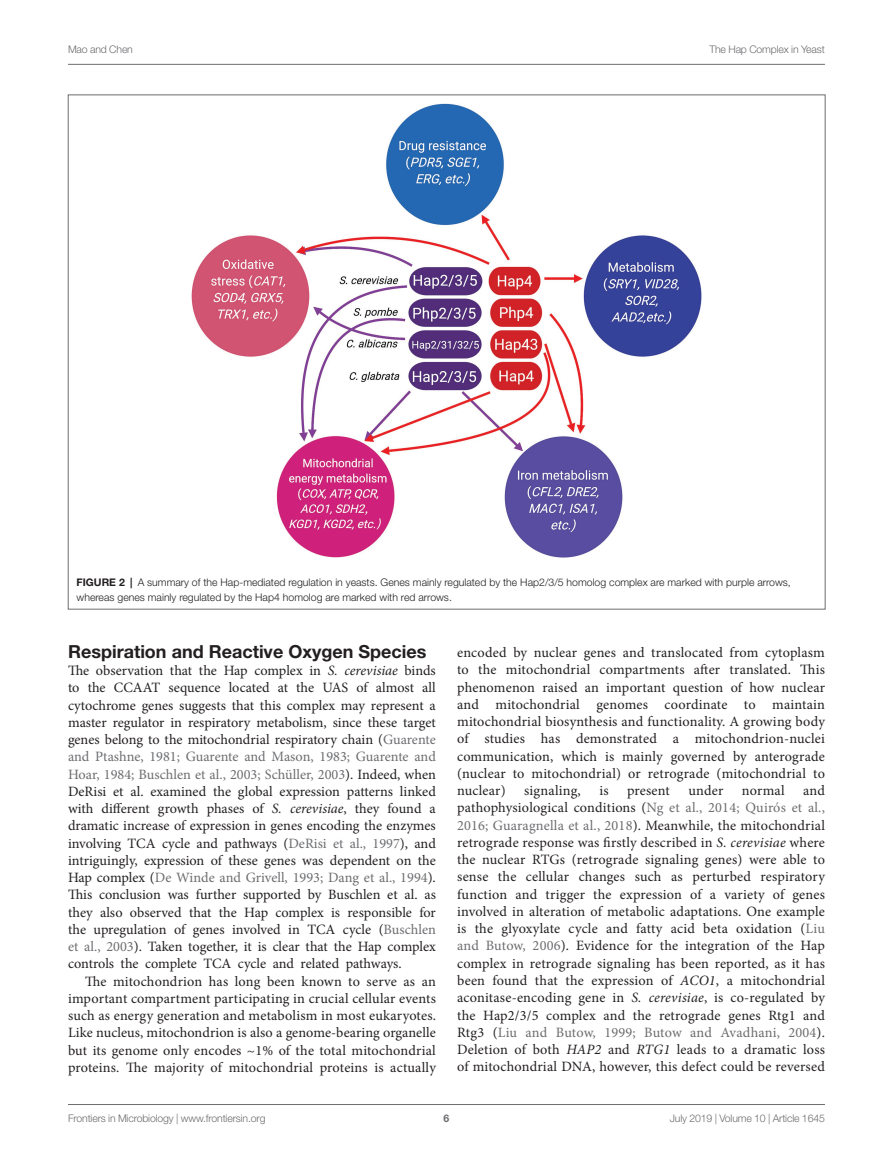
<style>
.page{position:relative;width:893px;height:1170px;background:#fff}
.page>*{position:absolute;margin:0;border:0;box-sizing:border-box;transform-origin:0 0}
.HEAD_2{font:700 18px "Helvetica Neue LT Std";color:#231f20}
.TEXT{font:14.25px/17.2px "Minion Pro";letter-spacing:.015em;color:#231f20;text-align:justify}
.TEXT_FLUSH{font:14.25px/17.2px "Minion Pro";letter-spacing:-.005em;color:#231f20;text-align:justify}
.FIG_LEG{font:300 10.5px/14.2px "Helvetica Neue LT Std";color:#231f20}
.t1{font:300 10.5px "Helvetica Neue LT Std";letter-spacing:-.015em;color:#6c6d70}
.t2{font:700 10.5px "Helvetica Neue LT Std";color:#6c6d70}
.s1{font-weight:700}
.s2{font-style:italic}
.s3{color:#6c6d70}
</style>
<div class="page">
<hr style="left:68px;top:64px;width:757px;height:1px;background:#6c6d70">
<hr style="left:68px;top:1104px;width:757px;height:1px;background:#6c6d70">
<img style="left:191px;top:103px;width:511px;height:454px">
<p class="t1" style="left:68px;top:42px;width:66px">Mao and Chen</p>
<p class="t1" style="left:709px;top:42px;width:117px">The Hap Complex in Yeast</p>
<p class="FIG_LEG" style="left:77px;top:575px;width:716px"><span class="s1">FIGURE 2 |</span> A summary of the Hap-mediated regulation in yeasts. Genes mainly regulated by the Hap2/3/5 homolog complex are marked with purple arrows, whereas genes mainly regulated by the Hap4 homolog are marked with red arrows.</p>
<p class="HEAD_2" style="left:68px;top:640px;width:360px">Respiration and Reactive Oxygen Species</p>
<p class="TEXT_FLUSH" style="left:68px;top:661px;width:369px">The observation that the Hap complex in <span class="s2">S. cerevisiae</span> binds to the CCAAT sequence located at the UAS of almost all cytochrome genes suggests that this complex may represent a master regulator in respiratory metabolism, since these target genes belong to the mitochondrial respiratory chain (<span class="s3">Guarente and Ptashne, 1981; Guarente and Mason, 1983; Guarente and Hoar, 1984; Buschlen et al., 2003; Schüller, 2003</span>). Indeed, when DeRisi et al. examined the global expression patterns linked with different growth phases of <span class="s2">S. cerevisiae</span>, they found a dramatic increase of expression in genes encoding the enzymes involving TCA cycle and pathways (<span class="s3">DeRisi et al., 1997</span>), and intriguingly, expression of these genes was dependent on the Hap complex (<span class="s3">De Winde and Grivell, 1993; Dang et al., 1994</span>).<br>This conclusion was further supported by Buschlen et al. as they also observed that the Hap complex is responsible for the upregulation of genes involved in TCA cycle (<span class="s3">Buschlen et al., 2003</span>). Taken together, it is clear that the Hap complex controls the complete TCA cycle and related pathways.</p>
<p class="TEXT" style="left:68px;top:972px;width:369px;text-indent:17px">The mitochondrion has long been known to serve as an important compartment participating in crucial cellular events such as energy generation and metabolism in most eukaryotes.<br>Like nucleus, mitochondrion is also a genome-bearing organelle but its genome only encodes ~1% of the total mitochondrial proteins. The majority of mitochondrial proteins is actually</p>
<p class="TEXT" style="left:457px;top:644px;width:369px">encoded by nuclear genes and translocated from cytoplasm to the mitochondrial compartments after translated. This phenomenon raised an important question of how nuclear and mitochondrial genomes coordinate to maintain mitochondrial biosynthesis and functionality. A growing body of studies has demonstrated a mitochondrion-nuclei communication, which is mainly governed by anterograde (nuclear to mitochondrial) or retrograde (mitochondrial to nuclear)</p>
<p class="TEXT" style="left:457px;top:782px;width:369px;text-indent:346px">and pathophysiological conditions (<span class="s3">Ng et al., 2014; Quirós et al., 2016; Guaragnella et al., 2018</span>). Meanwhile, the mitochondrial retrograde response was firstly described in <span class="s2">S. cerevisiae</span> where the nuclear RTGs (retrograde signaling genes) were able to sense the cellular changes such as perturbed respiratory function and trigger the expression of a variety of genes involved in alteration of metabolic adaptations. One example is the glyoxylate cycle and fatty acid beta oxidation (<span class="s3">Liu and Butow, 2006</span>). Evidence for the integration of the Hap complex in retrograde signaling has been reported, as it has been found that the expression of <span class="s2">ACO1</span>, a mitochondrial aconitase-encoding gene in <span class="s2">S. cerevisiae</span>, is co-regulated by the Hap2/3/5 complex and the retrograde genes Rtg1 and Rtg3 (<span class="s3">Liu and Butow, 1999; Butow and Avadhani, 2004</span>).<br>Deletion of both <span class="s2">HAP2</span> and <span class="s2">RTG1</span> leads to a dramatic loss of mitochondrial DNA, however, this defect could be reversed</p>
<p class="TEXT" style="left:524px;top:782px;width:58px">signaling,</p>
<p class="TEXT" style="left:599px;top:782px;width:11px">is</p>
<p class="TEXT" style="left:627px;top:782px;width:44px">present</p>
<p class="TEXT" style="left:688px;top:782px;width:36px">under</p>
<p class="TEXT" style="left:742px;top:782px;width:44px">normal</p>
<p class="t1" style="left:68px;top:1111px;width:199px">Frontiers in Microbiology | www.frontiersin.org</p>
<p class="t2" style="left:444px;top:1111px;width:7px">6</p>
<p class="t1" style="left:670px;top:1111px;width:157px">July 2019 | Volume 10 | Article 1645</p>
</div>
